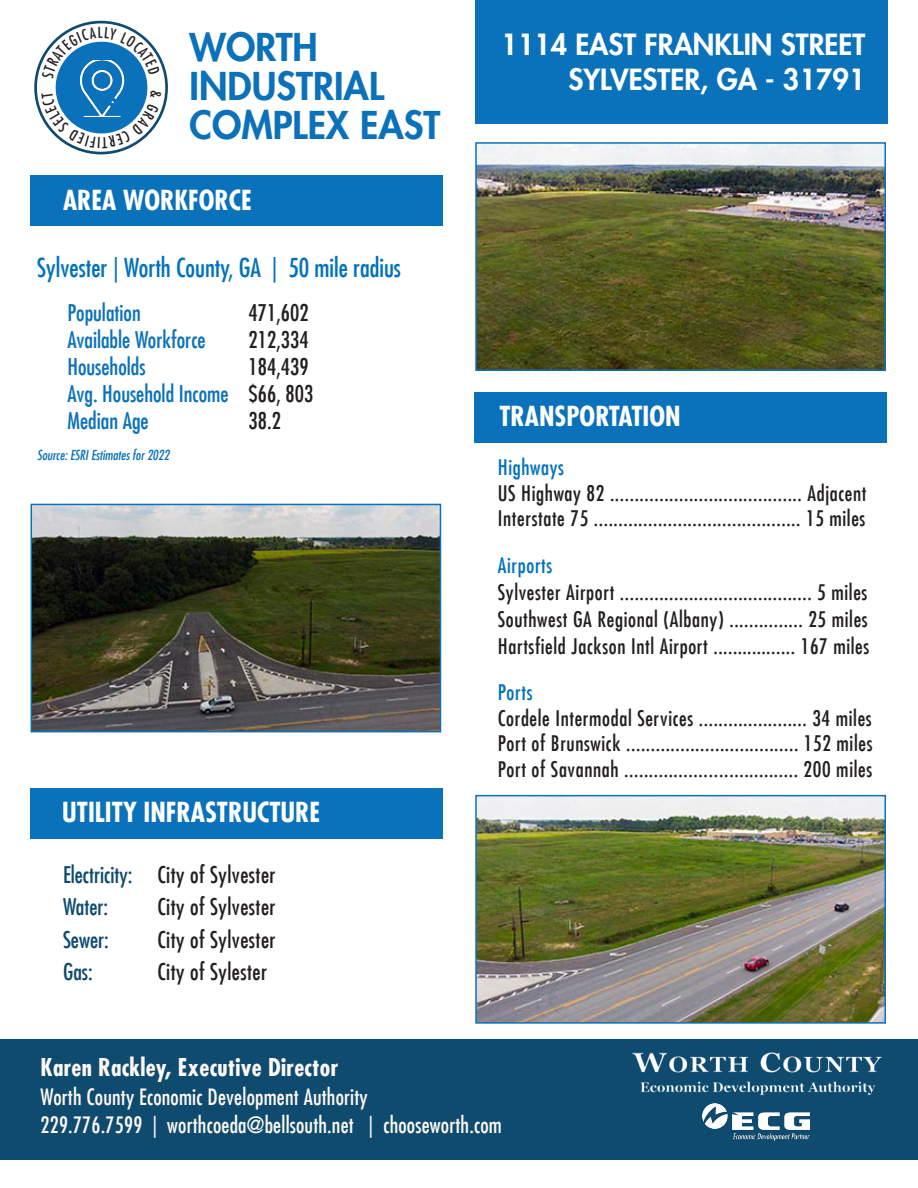
<style>
.page{position:relative;width:918px;height:1188px;background:#fff}
.page>*{position:absolute;margin:0;border:0;box-sizing:border-box;transform-origin:0 0}
.t1{font:800 37.5px/39px "Futura LT";color:#0a71ba}
.t2{font:800 28.5px/34.5px "Futura LT";color:#fff;text-align:right}
.t3{font:700 condensed 27px "Futura LT";color:#fff}
.t4{font:condensed 25.5px "Futura LT";color:#0072bc}
.t5{font:700 condensed 24px "Futura LT";letter-spacing:.01em;color:#fef8f3}
.t6{font:condensed 22.5px "Futura LT";letter-spacing:.02em;color:#231f20}
.t7{font:condensed 22.5px "Futura LT";color:#0a72ba}
.t8{font:condensed 22.5px "Futura LT";color:#0e4b6f}
.t9{font:condensed 22.05px "Futura LT";letter-spacing:.01em;color:#fef8f3}
.t10{font:condensed 21px "Futura LT";letter-spacing:.03em;color:#231f20}
.t11{font:condensed 21px "Futura LT";letter-spacing:.03em;color:#0072bc}
.t12{font:italic condensed 13.5px "Futura LT";color:#0a72ba}
</style>
<div class="page">
<img style="left:478px;top:145px;width:405px;height:223px">
<div style="left:475px;top:142px;width:411px;height:229px;border:2px solid #0a72ba"></div>
<img style="left:34px;top:507px;width:404px;height:222px">
<div style="left:31px;top:504px;width:410px;height:228px;border:2px solid #0a72ba"></div>
<img style="left:478px;top:798px;width:405px;height:223px">
<div style="left:475px;top:795px;width:411px;height:229px;border:2px solid #0a72ba"></div>
<div style="left:0;top:1040px;width:918px;height:120px;background:#0e4b6f"></div>
<div style="left:31px;top:176px;width:412px;height:50px;background:#0a72ba"></div>
<div style="left:475px;top:392px;width:412px;height:51px;background:#0a72ba"></div>
<div style="left:31px;top:788px;width:412px;height:50px;background:#0a72ba"></div>
<svg style="left:34px;top:21px;width:134px;height:133px"></svg>
<div style="left:37px;top:23px;width:128px;height:129px;background:#fff;border-radius:50%"></div>
<div style="left:475px;top:0;width:412px;height:123px;background:#0a72ba"></div>
<img style="left:632px;top:1052px;width:250px;height:44px">
<img style="left:702px;top:1103px;width:108px;height:38px">
<svg style="left:41px;top:27px;width:120px;height:121px"></svg>
<p class="t1" style="left:190px;top:27px;width:252px">WORTH<br>INDUSTRIAL<br>COMPLEX EAST</p>
<p class="t3" style="left:63px;top:183px;width:190px">AREA WORKFORCE</p>
<p class="t4" style="left:37px;top:252px;width:365px">Sylvester | Worth County, GA | 50 mile radius</p>
<p class="t7" style="left:68px;top:299px;width:75px">Population</p>
<p class="t7" style="left:68px;top:326px;width:140px">Available Workforce</p>
<p class="t7" style="left:68px;top:353px;width:80px">Households</p>
<p class="t7" style="left:68px;top:380px;width:163px">Avg. Household Income</p>
<p class="t7" style="left:68px;top:407px;width:83px">Median Age</p>
<p class="t6" style="left:249px;top:299px;width:62px">471,602</p>
<p class="t6" style="left:249px;top:326px;width:62px">212,334</p>
<p class="t6" style="left:249px;top:353px;width:62px">184,439</p>
<p class="t6" style="left:249px;top:380px;width:66px">$66, 803</p>
<p class="t6" style="left:249px;top:407px;width:34px">38.2</p>
<p class="t12" style="left:37px;top:447px;width:134px">Source: ESRI Estimates for 2022</p>
<p class="t3" style="left:62px;top:795px;width:259px">UTILITY INFRASTRUCTURE</p>
<p class="t8" style="left:63px;top:861px;width:71px">Electricity:</p>
<p class="t8" style="left:63px;top:893px;width:47px">Water:</p>
<p class="t8" style="left:63px;top:926px;width:47px">Sewer:</p>
<p class="t8" style="left:63px;top:958px;width:31px">Gas:</p>
<p class="t6" style="left:158px;top:861px;width:120px">City of Sylvester</p>
<p class="t6" style="left:158px;top:893px;width:120px">City of Sylvester</p>
<p class="t6" style="left:158px;top:926px;width:120px">City of Sylvester</p>
<p class="t6" style="left:158px;top:958px;width:111px">City of Sylester</p>
<p class="t2" style="left:501px;top:27px;width:366px">1114 EAST FRANKLIN STREET<br>SYLVESTER, GA - 31791</p>
<p class="t3" style="left:499px;top:399px;width:183px">TRANSPORTATION</p>
<p class="t11" style="left:498px;top:455px;width:68px">Highways</p>
<p class="t10" style="left:498px;top:480px;width:370px">US Highway 82 ....................................... Adjacent</p>
<p class="t10" style="left:498px;top:506px;width:369px">Interstate 75 .......................................... 15 miles</p>
<p class="t11" style="left:498px;top:552px;width:56px">Airports</p>
<p class="t10" style="left:498px;top:579px;width:371px">Sylvester Airport ....................................... 5 miles</p>
<p class="t10" style="left:498px;top:606px;width:371px">Southwest GA Regional (Albany) ............... 25 miles</p>
<p class="t10" style="left:498px;top:633px;width:373px">Hartsfield Jackson Intl Airport ................. 167 miles</p>
<p class="t11" style="left:498px;top:680px;width:36px">Ports</p>
<p class="t10" style="left:498px;top:705px;width:375px">Cordele Intermodal Services ...................... 34 miles</p>
<p class="t10" style="left:498px;top:731px;width:376px">Port of Brunswick ................................... 152 miles</p>
<p class="t10" style="left:498px;top:756px;width:376px">Port of Savannah ................................... 200 miles</p>
<p class="t5" style="left:40px;top:1052px;width:299px">Karen Rackley, Executive Director</p>
<p class="t9" style="left:40px;top:1083px;width:329px">Worth County Economic Development Authority</p>
<p class="t9" style="left:40px;top:1112px;width:463px">229.776.7599 | worthcoeda@bellsouth.net | chooseworth.com</p>
</div>
